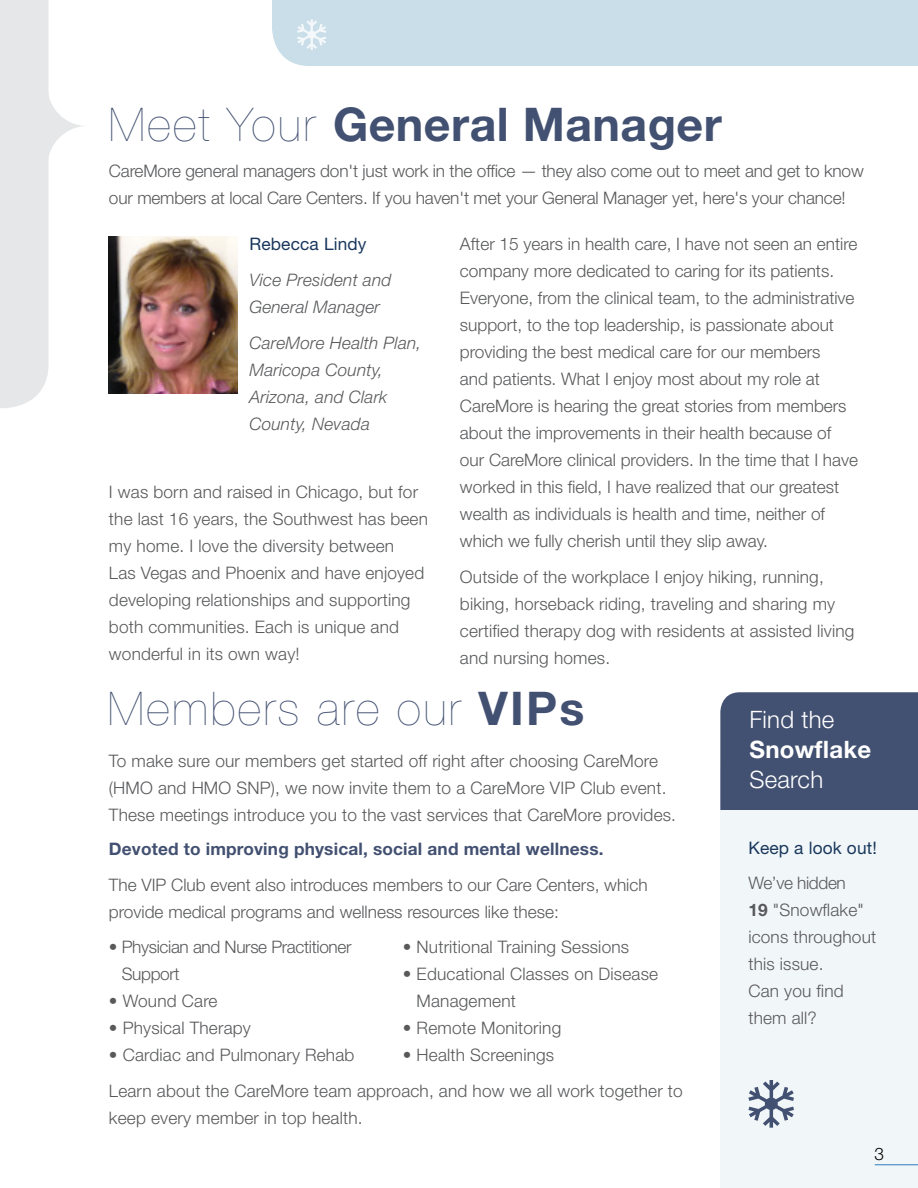
<style>
.page{position:relative;width:918px;height:1188px;background:#fff}
.page>*{position:absolute;margin:0;border:0;box-sizing:border-box;transform-origin:0 0}
.t1{font:700 46.5px "Helvetica Neue LT Std";letter-spacing:.01em;color:#425071}
.t2{font:200 46.5px "Helvetica Neue LT Std";letter-spacing:.05em;color:#425071}
.t3{font:300 24px/30px "Helvetica Neue LT Std";letter-spacing:.01em;color:#fff}
.t4{font:300 17.25px/27px "Helvetica Neue LT Std";color:#58595b}
.t5{font:italic 300 17.25px/27px "Helvetica Neue LT Std";letter-spacing:.01em;color:#58595b}
.t6{font:700 17.25px "Helvetica Neue LT Std";letter-spacing:.01em;color:#425071}
.t7{font:300 17.25px "Helvetica Neue LT Std";letter-spacing:-.02em;color:#58595b}
.t8{font:17.25px "Helvetica Neue LT Std";letter-spacing:.01em;color:#19375c}
.t9{font:300 17.25px "Helvetica Neue LT Std";color:#000}
.s1{font-weight:200}
.s2{font-weight:700}
</style>
<div class="page">
<div style="left:720px;top:767px;width:198px;height:421px;background:#f1f6f8"></div>
<hr style="left:875px;top:1164px;width:43px;height:1px;background:#2f7abc">
<div style="left:272px;top:0;width:646px;height:66px;background:#c9dee8"></div>
<div style="left:720px;top:692px;width:198px;height:118px;background:#425071"></div>
<svg style="left:0;top:0;width:83px;height:408px"></svg>
<img style="left:109px;top:237px;width:128px;height:156px">
<svg style="left:748px;top:1080px;width:46px;height:48px"></svg>
<h2 class="t1" style="left:109px;top:96px;width:614px"><span class="s1">Meet Your</span> General Manager</h2>
<p class="t4" style="left:109px;top:157px;width:756px">CareMore general managers don't just work in the office — they also come out to meet and get to know our members at local Care Centers. If you haven't met your General Manager yet, here's your chance!</p>
<p class="t8" style="left:249px;top:234px;width:119px">Rebecca Lindy</p>
<p class="t5" style="left:249px;top:266px;width:143px">Vice President and<br>General Manager</p>
<p class="t5" style="left:249px;top:329px;width:173px">CareMore Health Plan,<br>Maricopa County,<br>Arizona, and Clark<br>County, Nevada</p>
<p class="t4" style="left:460px;top:230px;width:400px">After 15 years in health care, I have not seen an entire company more dedicated to caring for its patients.<br>Everyone, from the clinical team, to the administrative support, to the top leadership, is passionate about providing the best medical care for our members<br>and patients. What I enjoy most about my role at CareMore is hearing the great stories from members about the improvements in their health because of our CareMore clinical providers. In the time that I have worked in this field, I have realized that our greatest wealth as individuals is health and time, neither of which we fully cherish until they slip away.</p>
<p class="t4" style="left:460px;top:563px;width:396px">Outside of the workplace I enjoy hiking, running, biking, horseback riding, traveling and sharing my certified therapy dog with residents at assisted living and nursing homes.</p>
<h2 class="t2" style="left:108px;top:682px;width:478px">Members are our <span class="s2">VIPs</span></h2>
<p class="t4" style="left:109px;top:747px;width:569px">To make sure our members get started off right after choosing CareMore (HMO and HMO SNP), we now invite them to a CareMore VIP Club event.<br>These meetings introduce you to the vast services that CareMore provides.</p>
<h3 class="t6" style="left:109px;top:838px;width:496px">Devoted to improving physical, social and mental wellness.</h3>
<p class="t4" style="left:109px;top:871px;width:540px">The VIP Club event also introduces members to our Care Centers, which provide medical programs and wellness resources like these:</p>
<p class="t7" style="left:109px;top:937px;width:244px">• Physician and Nurse Practitioner</p>
<p class="t4" style="left:109px;top:987px;width:110px">• Wound Care</p>
<p class="t4" style="left:109px;top:1014px;width:143px">• Physical Therapy</p>
<p class="t4" style="left:109px;top:1041px;width:247px">• Cardiac and Pulmonary Rehab</p>
<p class="t4" style="left:109px;top:478px;width:321px">I was born and raised in Chicago, but for the last 16 years, the Southwest has been my home. I love the diversity between<br>Las Vegas and Phoenix and have enjoyed developing relationships and supporting both communities. Each is unique and wonderful in its own way!</p>
<h3 class="t3" style="left:750px;top:704px;width:123px">Find the<br><span class="s2">Snowflake<br></span>Search</h3>
<p class="t8" style="left:748px;top:837px;width:130px">Keep a look out!</p>
<p class="t4" style="left:748px;top:869px;width:129px">We’ve hidden<br><span class="s2">19</span> "Snowflake" icons throughout this issue.<br>Can you find them all?</p>
<p class="t4" style="left:403px;top:933px;width:228px">• Nutritional Training Sessions</p>
<p class="t4" style="left:403px;top:960px;width:257px">• Educational Classes on Disease</p>
<p class="t7" style="left:122px;top:964px;width:59px">Support</p>
<p class="t4" style="left:417px;top:987px;width:101px">Management</p>
<p class="t4" style="left:403px;top:1014px;width:160px">• Remote Monitoring</p>
<p class="t4" style="left:403px;top:1041px;width:153px">• Health Screenings</p>
<p class="t4" style="left:109px;top:1077px;width:575px">Learn about the CareMore team approach, and how we all work together to keep every member in top health.</p>
<p class="t9" style="left:874px;top:1143px;width:11px">3</p>
</div>
